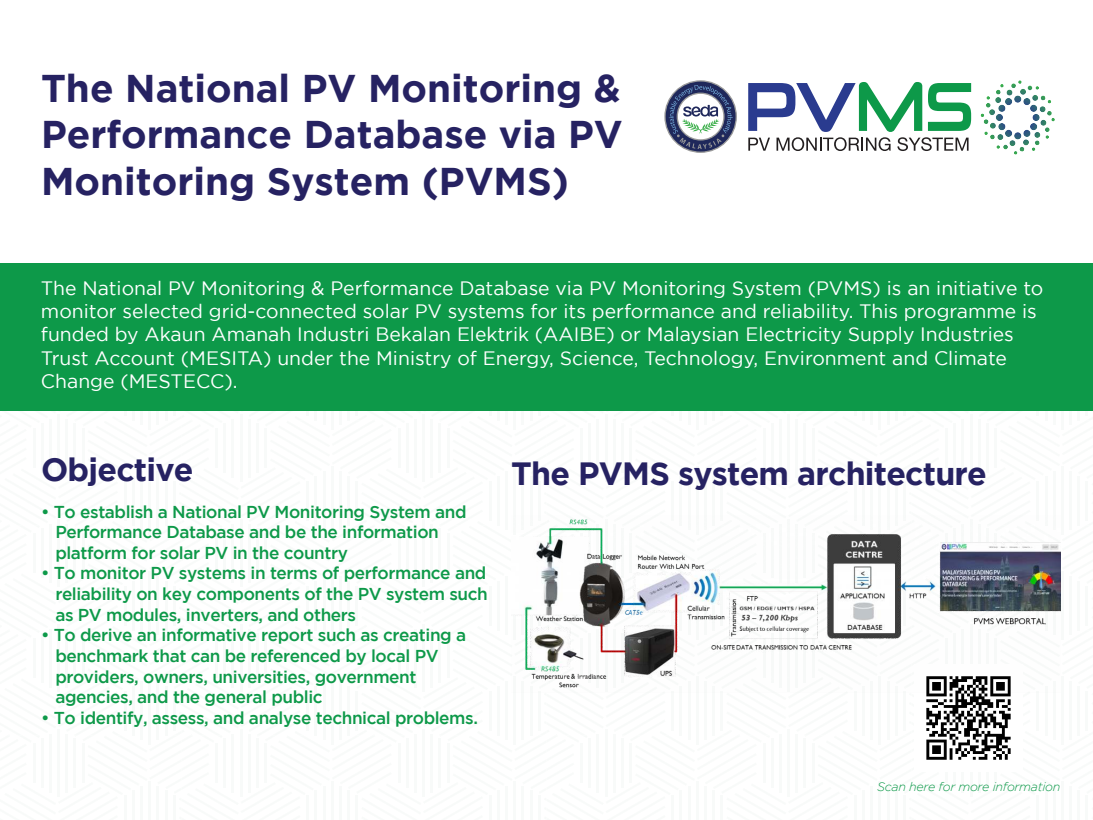
<style>
.page{position:relative;width:1093px;height:820px;background:#fff}
.page>*{position:absolute;margin:0;border:0;box-sizing:border-box;transform-origin:0 0}
.t1{font:700 38.56px/46.3px "Gotham";color:#262262;text-align:justify}
.t2{font:700 32.08px "Gotham";letter-spacing:-.025em;color:#262262}
.t3{font:19.36px/23.2px "Gotham";color:#fff}
.t4{font:500 17.16px "Gotham";letter-spacing:-.025em;color:#0d9949}
.t5{font:italic 300 12.36px "Gotham";letter-spacing:-.025em;color:#0d9949}
</style>
<div class="page">
<div style="left:0;top:263px;width:1093px;height:147px;background:#0d9949"></div>
<img style="left:926px;top:692px;width:85px;height:68px">
<svg style="left:986px;top:80px;width:65px;height:36px"></svg>
<svg style="left:664px;top:80px;width:73px;height:73px"></svg>
<svg style="left:748px;top:82px;width:223px;height:69px"></svg>
<img style="left:515px;top:519px;width:545px;height:173px">
<h1 class="t1" style="left:41px;top:68px;width:583px">The National PV Monitoring &amp; Performance Database via PV Monitoring System (PVMS)</h1>
<p class="t3" style="left:41px;top:278px;width:1004px">The National PV Monitoring &amp; Performance Database via PV Monitoring System (PVMS) is an initiative to monitor selected grid-connected solar PV systems for its performance and reliability. This programme is funded by Akaun Amanah Industri Bekalan Elektrik (AAIBE) or Malaysian Electricity Supply Industries Trust Account (MESITA) under the Ministry of Energy, Science, Technology, Environment and Climate Change (MESTECC).</p>
<h2 class="t2" style="left:41px;top:457px;width:154px">Objective</h2>
<h2 class="t2" style="left:511px;top:461px;width:477px">The PVMS system architecture</h2>
<p class="t4" style="left:41px;top:504px;width:427px">ï To establish a National PV Monitoring System and</p>
<p class="t4" style="left:55px;top:525px;width:385px">Performance Database and be the information</p>
<p class="t4" style="left:55px;top:546px;width:294px">platform for solar PV in the country</p>
<p class="t4" style="left:41px;top:566px;width:447px">ï To monitor PV systems in terms of performance and</p>
<p class="t4" style="left:55px;top:587px;width:434px">reliability on key components of the PV system such</p>
<p class="t4" style="left:55px;top:607px;width:302px">as PV modules, inverters, and others</p>
<p class="t4" style="left:41px;top:628px;width:427px">ï To derive an informative report such as creating a</p>
<p class="t4" style="left:55px;top:649px;width:385px">benchmark that can be referenced by local PV</p>
<p class="t4" style="left:55px;top:669px;width:363px">providers, owners, universities, government</p>
<p class="t4" style="left:55px;top:690px;width:269px">agencies, and the general public</p>
<p class="t4" style="left:41px;top:711px;width:438px">ï To identify, assess, and analyse technical problems.</p>
<p class="t5" style="left:877px;top:779px;width:185px">Scan here for more information</p>
</div>
